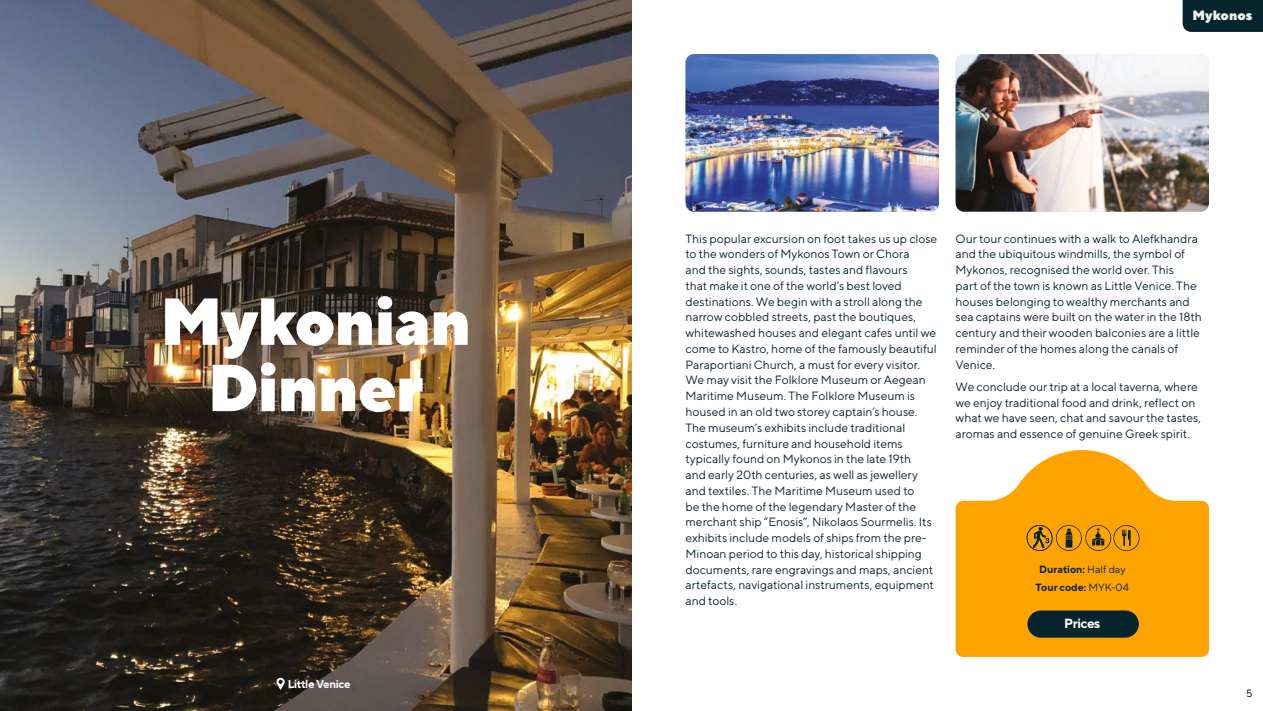
<style>
.page{position:relative;width:1263px;height:711px;background:#fff}
.page>*{position:absolute;margin:0;border:0;box-sizing:border-box;transform-origin:0 0}
.t1{font:900 66.15px/66.2px "TT Norms Pro";letter-spacing:-.015em;color:#fff;text-align:center}
.t2{font:900 13.5px "TT Norms Pro";color:#f4efea}
.t3{font:700 13.35px "TT Norms Pro";letter-spacing:-.025em;color:#fff}
.t4{font:12px/15.8px "TT Norms Pro";color:#06242d}
.t5{font:700 11.25px "TT Norms Pro";letter-spacing:-.025em;color:#fff}
.t6{font:700 10.5px/17.7px "TT Norms Pro";color:#06242d;text-align:center}
.t7{font:10.5px "TT Norms Pro";color:#000}
.s1{font-weight:400}
</style>
<div class="page">
<svg style="left:955px;top:450px;width:254px;height:206px;fill:#ffa300"></svg>
<img style="left:685px;top:54px;width:254px;height:157px">
<img style="left:955px;top:54px;width:254px;height:157px">
<img style="left:0;top:0;width:631px;height:710px">
<div style="left:1182px;top:0;width:81px;height:32px;background:#06242d"></div>
<div style="left:1027px;top:610px;width:112px;height:27px;background:#06242d;border-radius:14px"></div>
<svg style="left:276px;top:677px;width:9px;height:12px"></svg>
<svg style="left:1027px;top:524px;width:113px;height:27px;background:#c88709"></svg>
<h1 class="t1" style="left:160px;top:287px;width:313px">Mykonian<br>Dinner</h1>
<p class="t5" style="left:288px;top:675px;width:64px">Little Venice</p>
<p class="t2" style="left:1192px;top:6px;width:61px">Mykonos</p>
<p class="t4" style="left:685px;top:230px;width:253px">This popular excursion on foot takes us up close to the wonders of Mykonos Town or Chora<br>and the sights, sounds, tastes and flavours<br>that make it one of the world’s best loved destinations. We begin with a stroll along the narrow cobbled streets, past the boutiques, whitewashed houses and elegant cafes until we come to Kastro, home of the famously beautiful Paraportiani Church, a must for every visitor.<br>We may visit the Folklore Museum or Aegean Maritime Museum. The Folklore Museum is housed in an old two storey captain’s house.<br>The museum’s exhibits include traditional costumes, furniture and household items typically found on Mykonos in the late 19th<br>and early 20th centuries, as well as jewellery and textiles. The Maritime Museum used to<br>be the home of the legendary Master of the merchant ship “Enosis”, Nikolaos Sourmelis. Its exhibits include models of ships from the pre-Minoan period to this day, historical shipping documents, rare engravings and maps, ancient artefacts, navigational instruments, equipment and tools.</p>
<p class="t4" style="left:955px;top:230px;width:248px">Our tour continues with a walk to Alefkhandra and the ubiquitous windmills, the symbol of Mykonos, recognised the world over. This<br>part of the town is known as Little Venice. The houses belonging to wealthy merchants and sea captains were built on the water in the 18th century and their wooden balconies are a little reminder of the homes along the canals of Venice.</p>
<p class="t4" style="left:955px;top:378px;width:247px">We conclude our trip at a local taverna, where we enjoy traditional food and drink, reflect on what we have seen, chat and savour the tastes, aromas and essence of genuine Greek spirit.</p>
<p class="t6" style="left:1036px;top:559px;width:95px">Duration: <span class="s1">Half day<br></span>Tour code: <span class="s1">MYK-04</span></p>
<p class="t3" style="left:1064px;top:614px;width:38px">Prices</p>
<p class="t7" style="left:1246px;top:686px;width:8px">5</p>
</div>
